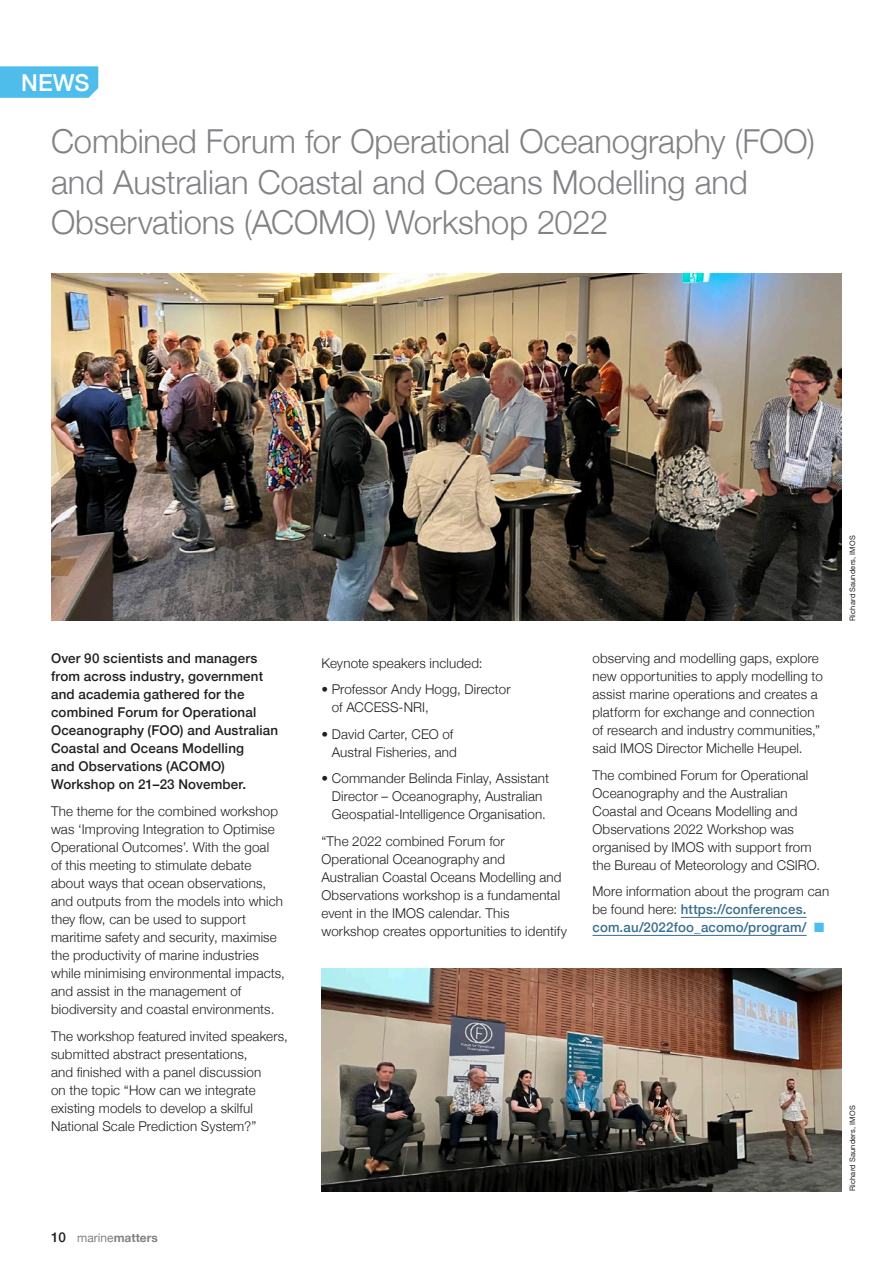
<style>
.page{position:relative;width:893px;height:1263px;background:#fff}
.page>*{position:absolute;margin:0;border:0;box-sizing:border-box;transform-origin:0 0}
.Grey_news_headings{font:300 33px/40.5px "Helvetica Neue";letter-spacing:-.005em;color:#808285}
.t1{font:500 23.4px "Helvetica Neue";color:#fff}
._1_Body_Copy_Helveti{font:300 13.5px/18px "Helvetica Neue";letter-spacing:.01em;color:#231f20}
._1_Body_Copy_Helveti-2{font:500 13.5px/18px "Helvetica Neue";letter-spacing:.015em;color:#231f20}
._1_Body_Copy_Helveti-3{font:500 13.5px/18px "Helvetica Neue";letter-spacing:.015em;color:#386e8f}
.t2{font:700 12px "Helvetica Neue";color:#808285}
._7_photo_credits{font:7.5px "Helvetica Neue";letter-spacing:.025em;color:#231f20}
.s1{font-weight:500;font-size:13.5px;color:#231f20}
.s2{font-weight:400}
.s3{font-weight:300;color:#231f20}
.s4{color:#4fbdec}
</style>
<div class="page">
<svg style="left:0;top:66px;width:98px;height:32px;background:#54bfec"></svg>
<hr style="left:681px;top:917px;width:125px;height:1px;background:#386e8f">
<hr style="left:592px;top:935px;width:215px;height:1px;background:#386e8f">
<img style="left:51px;top:274px;width:791px;height:347px">
<img style="left:321px;top:968px;width:521px;height:223px">
<h2 class="t1" style="left:21px;top:64px;width:70px">NEWS</h2>
<p class="Grey_news_headings" style="left:51px;top:119px;width:765px">Combined Forum for Operational Oceanography (FOO) and Australian Coastal and Oceans Modelling and<br>Observations (ACOMO) Workshop 2022</p>
<p class="_1_Body_Copy_Helveti-2" style="left:51px;top:648px;width:229px">Over 90 scientists and managers from across industry, government and academia gathered for the combined Forum for Operational<br>Oceanography (FOO) and Australian<br>Coastal and Oceans Modelling<br>and Observations (ACOMO)<br>Workshop on 21–23 November.</p>
<p class="_1_Body_Copy_Helveti" style="left:51px;top:801px;width:235px">The theme for the combined workshop was ‘Improving Integration to Optimise Operational Outcomes’. With the goal<br>of this meeting to stimulate debate about ways that ocean observations, and outputs from the models into which they flow, can be used to support maritime safety and security, maximise the productivity of marine industries while minimising environmental impacts, and assist in the management of biodiversity and coastal environments.</p>
<p class="_1_Body_Copy_Helveti" style="left:51px;top:1026px;width:238px">The workshop featured invited speakers, submitted abstract presentations,<br>and finished with a panel discussion<br>on the topic “How can we integrate existing models to develop a skilful National Scale Prediction System?”</p>
<p class="t2" style="left:51px;top:1228px;width:108px"><span class="s1">10</span> <span class="s2">marine</span>matters</p>
<p class="_1_Body_Copy_Helveti" style="left:321px;top:653px;width:163px">Keynote speakers included:</p>
<p class="_1_Body_Copy_Helveti" style="left:332px;top:679px;width:180px;text-indent:-10px">• Professor Andy Hogg, Director of ACCESS-NRI,</p>
<p class="_1_Body_Copy_Helveti" style="left:321px;top:724px;width:137px;text-align:right">• David Carter, CEO of<br>Austral Fisheries, and</p>
<p class="_1_Body_Copy_Helveti" style="left:321px;top:768px;width:229px;text-align:center">• Commander Belinda Finlay, Assistant<br>Director – Oceanography, Australian<br>Geospatial-Intelligence Organisation.</p>
<p class="_1_Body_Copy_Helveti" style="left:321px;top:831px;width:247px">“The 2022 combined Forum for Operational Oceanography and<br>Australian Coastal Oceans Modelling and Observations workshop is a fundamental event in the IMOS calendar. This workshop creates opportunities to identify</p>
<p class="_1_Body_Copy_Helveti" style="left:592px;top:648px;width:232px">observing and modelling gaps, explore new opportunities to apply modelling to assist marine operations and creates a platform for exchange and connection of research and industry communities,” said IMOS Director Michelle Heupel.</p>
<p class="_1_Body_Copy_Helveti" style="left:592px;top:765px;width:229px">The combined Forum for Operational Oceanography and the Australian Coastal and Oceans Modelling and Observations 2022 Workshop was organised by IMOS with support from the Bureau of Meteorology and CSIRO.</p>
<p class="_1_Body_Copy_Helveti-3" style="left:592px;top:881px;width:238px"><span class="s3">More information about the program can be found here:</span> https://conferences. com.au/2022foo_acomo/program/ <span class="s4">■</span></p>
<p class="_7_photo_credits" style="left:847px;top:621px;width:87px;rotate:-90deg">Richard Saunders, IMOS</p>
<p class="_7_photo_credits" style="left:847px;top:1191px;width:87px;rotate:-90deg">Richard Saunders, IMOS</p>
</div>
